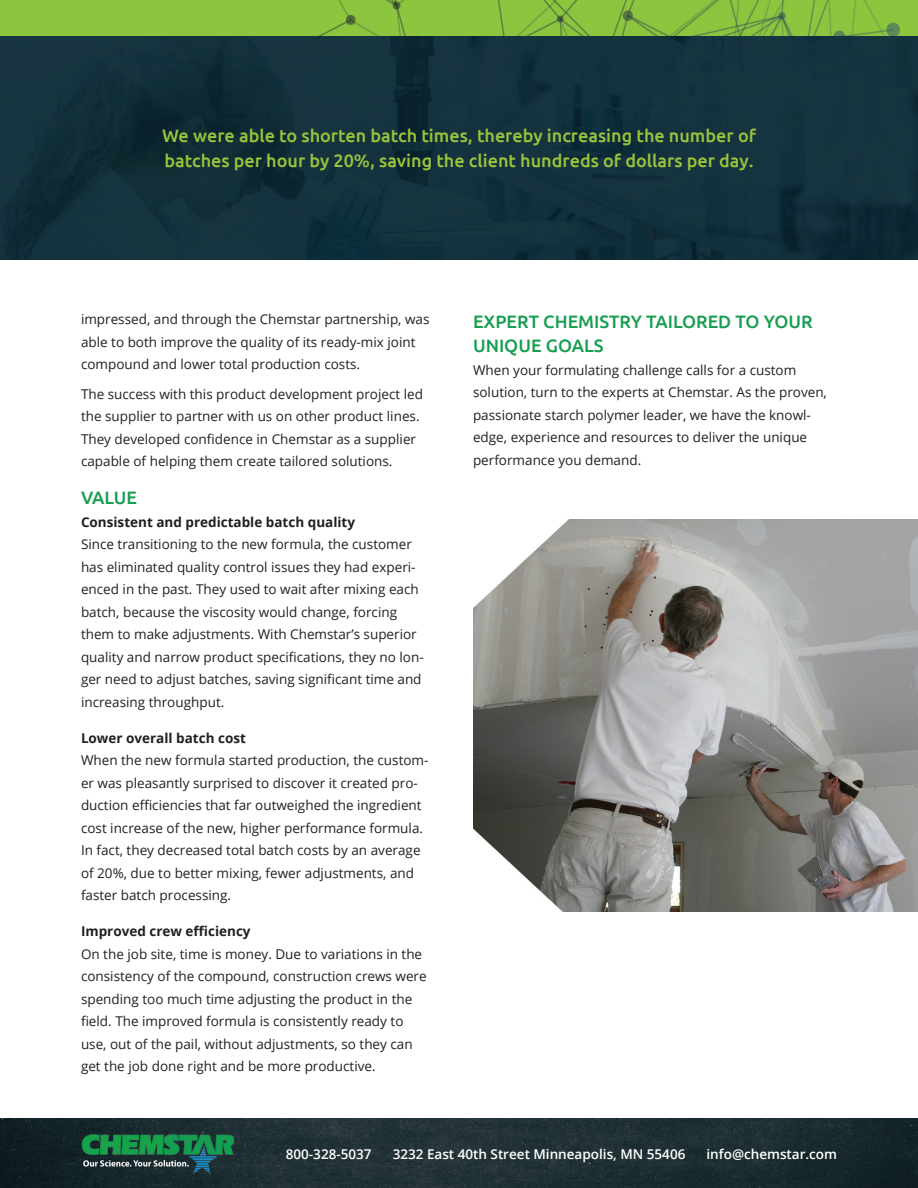
<style>
.page{position:relative;width:918px;height:1188px;background:#fff}
.page>*{position:absolute;margin:0;border:0;box-sizing:border-box;transform-origin:0 0}
.t1{font:500 18px/25.5px "Ubuntu";color:#9ac43b}
.t2{font:500 18px/24px "Ubuntu";color:#169e50}
.t3{font:13.5px/22.5px "Open Sans";color:#231f20}
.t4{font:700 13.5px "Open Sans";color:#231f20}
.t5{font:600 13.5px "Open Sans";color:#fff}
</style>
<div class="page">
<img style="left:0;top:36px;width:918px;height:223px">
<img style="left:473px;top:519px;width:445px;height:393px">
<img style="left:0;top:0;width:918px;height:36px">
<img style="left:0;top:1119px;width:918px;height:69px">
<img style="left:81px;top:1134px;width:154px;height:40px">
<p class="t1" style="left:162px;top:122px;width:595px">We were able to shorten batch times, thereby increasing the number of batches per hour by 20%, saving the client hundreds of dollars per day.</p>
<p class="t3" style="left:81px;top:308px;width:350px">impressed, and through the Chemstar partnership, was able to both improve the quality of its ready-mix joint compound and lower total production costs.</p>
<p class="t3" style="left:81px;top:382px;width:344px">The success with this product development project led the supplier to partner with us on other product lines.<br>They developed confidence in Chemstar as a supplier capable of helping them create tailored solutions.</p>
<p class="t2" style="left:81px;top:485px;width:58px">VALUE</p>
<p class="t4" style="left:81px;top:512px;width:276px">Consistent and predictable batch quality</p>
<p class="t3" style="left:81px;top:533px;width:344px">Since transitioning to the new formula, the customer has eliminated quality control issues they had experi&shy;enced in the past. They used to wait after mixing each batch, because the viscosity would change, forcing them to make adjustments. With Chemstar’s superior quality and narrow product specifications, they no lon&shy;ger need to adjust batches, saving significant time and increasing throughput.</p>
<p class="t4" style="left:81px;top:728px;width:166px">Lower overall batch cost</p>
<p class="t3" style="left:81px;top:749px;width:349px">When the new formula started production, the custom&shy;er was pleasantly surprised to discover it created pro&shy;duction efficiencies that far outweighed the ingredient cost increase of the new, higher performance formula.<br>In fact, they decreased total batch costs by an average of 20%, due to better mixing, fewer adjustments, and faster batch processing.</p>
<p class="t4" style="left:81px;top:922px;width:171px">Improved crew efficiency</p>
<p class="t3" style="left:81px;top:942px;width:347px">On the job site, time is money. Due to variations in the consistency of the compound, construction crews were spending too much time adjusting the product in the field. The improved formula is consistently ready to use, out of the pail, without adjustments, so they can get the job done right and be more productive.</p>
<p class="t2" style="left:473px;top:309px;width:341px">EXPERT CHEMISTRY TAILORED TO YOUR<br>UNIQUE GOALS</p>
<p class="t3" style="left:473px;top:358px;width:355px">When your formulating challenge calls for a custom solution, turn to the experts at Chemstar. As the proven, passionate starch polymer leader, we have the knowl&shy;edge, experience and resources to deliver the unique performance you demand.</p>
<p class="t5" style="left:286px;top:1144px;width:87px">800-328-5037</p>
<p class="t5" style="left:393px;top:1144px;width:294px">3232 East 40th Street Minneapolis, MN 55406</p>
<p class="t5" style="left:707px;top:1144px;width:132px">info@chemstar.com</p>
</div>
